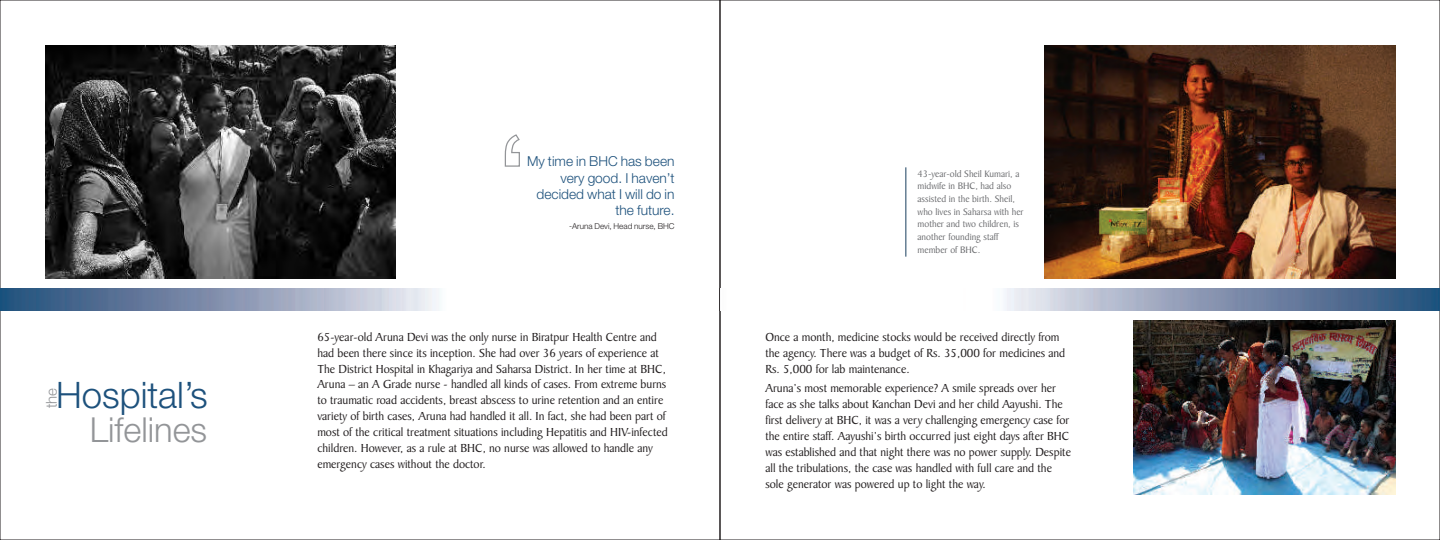
<style>
.page{position:relative;width:1440px;height:540px;background:#fff}
.page>*{position:absolute;margin:0;border:0;box-sizing:border-box;transform-origin:0 0}
.t1{font:300 36.5px "Helvetica Neue LT";color:#1d517c}
.t2{font:300 34.5px "Helvetica Neue LT";color:#939598}
.t3{font:300 15px "Helvetica Neue LT";color:#939598}
.t4{font:300 13.75px/16.2px "Helvetica Neue LT";color:#1d517c;text-align:right}
.t5{font:12.5px/15.9px "Baker Signet BT";color:#231f20}
.t6{font:10px/12.6px "Baker Signet BT";color:#6c6d70}
.t7{font:300 8.12px "Helvetica Neue LT";color:#231f20}
</style>
<div class="page">
<img style="left:0;top:288px;width:1440px;height:23px">
<svg style="left:504px;top:134px;width:16px;height:33px"></svg>
<img style="left:45px;top:45px;width:350px;height:234px">
<img style="left:1045px;top:45px;width:350px;height:234px">
<hr style="left:905px;top:167px;width:1px;height:90px;background:#47657e">
<img style="left:1133px;top:320px;width:262px;height:175px">
<h1 class="t1" style="left:56px;top:379px;width:153px">Hospital’s</h1>
<h2 class="t2" style="left:90px;top:415px;width:119px">Lifelines</h2>
<p class="t3" style="left:45px;top:408px;width:22px;rotate:-90deg">the</p>
<p class="t4" style="left:527px;top:154px;width:149px">My time in BHC has been very good. I haven’t decided what I will do in the future.</p>
<p class="t7" style="left:569px;top:223px;width:107px">-Aruna Devi, Head nurse, BHC</p>
<p class="t6" style="left:918px;top:168px;width:108px">43-year-old Sheil Kumari, a midwife in BHC, had also assisted in the birth. Sheil, who lives in Saharsa with her mother and two children, is another founding staff member of BHC.</p>
<p class="t5" style="left:317px;top:330px;width:352px">65-year-old Aruna Devi was the only nurse in Biratpur Health Centre and had been there since its inception. She had over 36 years of experience at The District Hospital in Khagariya and Saharsa District. In her time at BHC, Aruna – an A Grade nurse - handled all kinds of cases. From extreme burns to traumatic road accidents, breast abscess to urine retention and an entire variety of birth cases, Aruna had handled it all. In fact, she had been part of most of the critical treatment situations including Hepatitis and HIV-infected children. However, as a rule at BHC, no nurse was allowed to handle any emergency cases without the doctor.</p>
<p class="t5" style="left:765px;top:330px;width:301px">Once a month, medicine stocks would be received directly from the agency. There was a budget of Rs. 35,000 for medicines and<br>Rs. 5,000 for lab maintenance.</p>
<p class="t5" style="left:765px;top:381px;width:307px">Aruna’s most memorable experience? A smile spreads over her face as she talks about Kanchan Devi and her child Aayushi. The first delivery at BHC, it was a very challenging emergency case for the entire staff. Aayushi’s birth occurred just eight days after BHC was established and that night there was no power supply. Despite all the tribulations, the case was handled with full care and the sole generator was powered up to light the way.</p>
</div>
